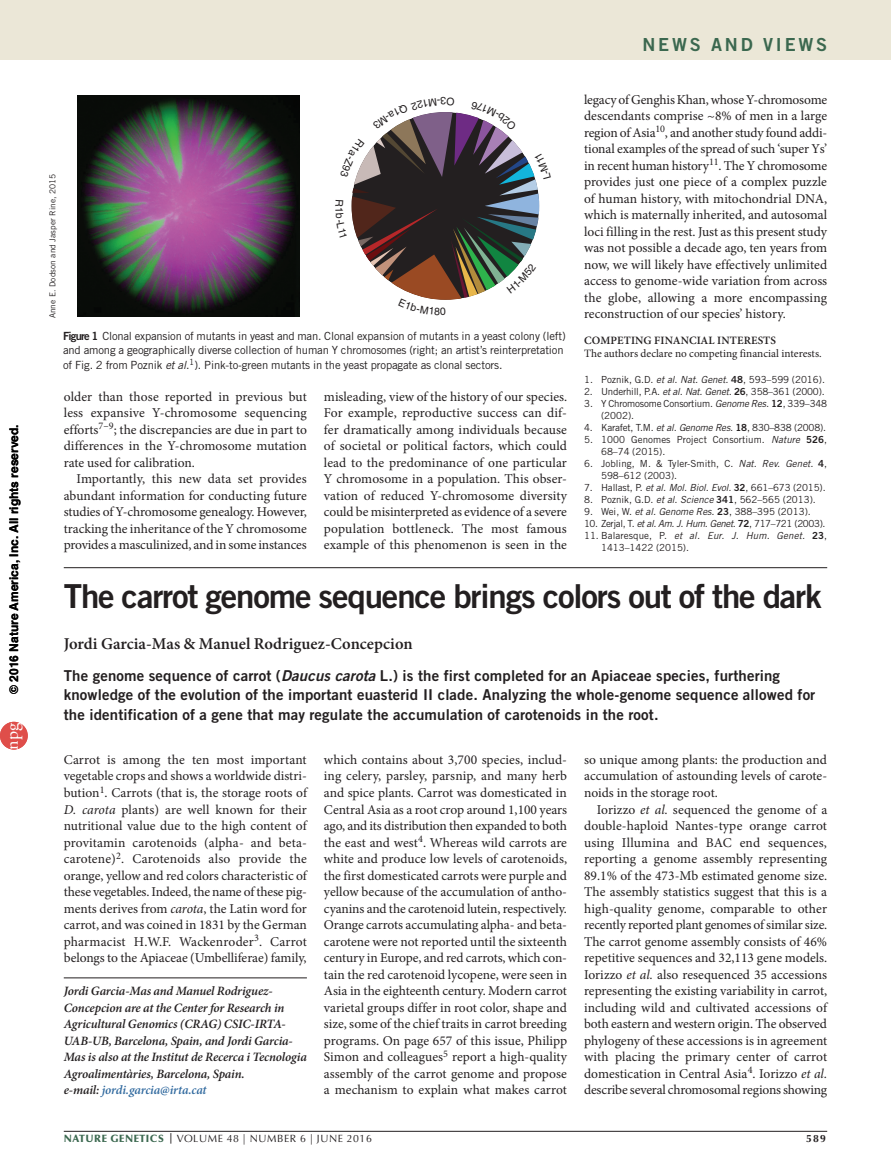
<style>
.page{position:relative;width:891px;height:1175px;background:#fff}
.page>*{position:absolute;margin:0;border:0;box-sizing:border-box;transform-origin:0 0}
.HEAD_corr_n_v_persp{font:33px "Trade Gothic LT Std Bd 2";letter-spacing:-.035em;color:#231f20}
.z-HEADER_follow{font:18px "Trade Gothic LT Std Bd 2";letter-spacing:.15em;color:#3b684f}
.t1{font:18px "Adobe Garamond Pro";color:#fff}
.AUTHOR{font:600 16.5px "Minion Pro";color:#231f20}
.INTRO{font:15px/19.5px "Trade Gothic LT Std Bd 2";letter-spacing:.01em;color:#231f20}
.TEXT_body{font:13.5px/16.5px "Minion Pro";letter-spacing:-.005em;color:#231f20;text-align:justify}
.TEXT_first{font:13.5px/16.5px "Minion Pro";color:#231f20;text-align:justify}
.ADDRESS_front{font:italic 600 12.75px/16.5px "Minion Pro";letter-spacing:-.015em;color:#231f20}
.t2{font:700 12px "Helvetica";color:#000}
.t3{font:11.25px/14.2px "Trade Gothic LT Std";letter-spacing:-.01em;color:#231f20}
.TEXT_acknol_comp_int{font:11.25px "Minion Pro";color:#231f20}
.SUBHEAD_acknol_comp{font:600 11.25px "Minion Pro";letter-spacing:.01em;color:#231f20}
.t4{font:10.5px "Optima LT Std";letter-spacing:.05em;color:#231f20}
.t5{font:700 10.5px "Optima LT Std";color:#231f20}
.REFERENCES{font:9.75px/12px "Trade Gothic LT Std";letter-spacing:-.005em;color:#231f20}
.REFERENCES-2{font:9.75px "Trade Gothic LT Std";letter-spacing:-.04em;color:#231f20}
.t6{font:8.25px "Trade Gothic LT Std";letter-spacing:.01em;color:#231f20}
.s1{font-family:"Arial"}
.s2{font-family:"Trade Gothic LT Std Bd 2"}
.s3{font-style:italic}
.s4{font-family:"Trade Gothic LT Std Bd 2 Obl"}
.s5{color:#316a9f}
.s6{font-weight:900;color:#3b684f}
.s7{font-weight:700}
</style>
<div class="page">
<div style="left:0;top:0;width:891px;height:60px;background:#ebe7d7"></div>
<hr style="left:64px;top:1131px;width:763px;height:1px;background:#231f20">
<img style="left:78px;top:95px;width:221px;height:222px">
<hr style="left:64px;top:977px;width:243px;height:1px;background:#231f20">
<hr style="left:64px;top:567px;width:763px;height:1px;background:#231f20">
<div style="left:0;top:722px;width:28px;height:27px;background:#df4e4a;border-radius:50%"></div>
<svg style="left:351px;top:112px;width:189px;height:188px"></svg>
<p class="t2" style="left:4px;top:693px;width:271px;rotate:-90deg">© 201<span class="s1">6</span> Nature America, Inc. All rights reserved.</p>
<h2 class="t1" style="left:1px;top:749px;width:28px;rotate:-90deg">npg</h2>
<p class="z-HEADER_follow" style="left:643px;top:34px;width:186px">news and views</p>
<p class="t6" style="left:48px;top:318px;width:146px;rotate:-90deg">Anne E. Dodson and Jasper Rine, 2015</p>
<p class="t3" style="left:63px;top:329px;width:504px"><span class="s2">Figure 1</span> Clonal expansion of mutants in yeast and man. Clonal expansion of mutants in a yeast colony (left) and among a geographically diverse collection of human Y chromosomes (right; an artist’s reinterpretation of Fig. 2 from Poznik <span class="s3">et al</span>.<sup>1</sup>). Pink-to-green mutants in the yeast propagate as clonal sectors.</p>
<p class="TEXT_body" style="left:64px;top:388px;width:245px">older than those reported in previous but less expansive Y-chromosome sequencing efforts<sup>7–9</sup>; the discrepancies are due in part to differences in the Y-chromosome mutation rate used for calibration.</p>
<p class="TEXT_body" style="left:64px;top:471px;width:245px;text-indent:13px">Importantly, this new data set provides abundant information for conducting future studies of Y-chromosome genealogy. However, tracking the inheritance of the Y chromosome provides a masculinized, and in some instances</p>
<p class="TEXT_body" style="left:324px;top:388px;width:245px">misleading, view of the history of our species.<br>For example, reproductive success can dif&shy;fer dramatically among individuals because of societal or political factors, which could lead to the predominance of one particular Y chromosome in a population. This obser&shy;vation of reduced Y-chromosome diversity could be misinterpreted as evidence of a severe population bottleneck. The most famous example of this phenomenon is seen in the</p>
<p class="TEXT_body" style="left:584px;top:91px;width:245px">legacy of Genghis Khan, whose Y-chromosome descendants comprise ~8% of men in a large region of Asia<sup>10</sup>, and another study found addi&shy;tional examples of the spread of such ‘super Ys’ in recent human history<sup>11</sup>. The Y chromosome provides just one piece of a complex puzzle of human history, with mitochondrial DNA, which is maternally inherited, and autosomal loci filling in the rest. Just as this present study was not possible a decade ago, ten years from now, we will likely have effectively unlimited access to genome-wide variation from across the globe, allowing a more encompassing reconstruction of our species’ history.</p>
<p class="SUBHEAD_acknol_comp" style="left:584px;top:332px;width:194px">COMPETING FINANCIAL INTERESTS</p>
<p class="TEXT_acknol_comp_int" style="left:584px;top:346px;width:239px">The authors declare no competing financial interests.</p>
<p class="REFERENCES" style="left:584px;top:373px;width:242px">1. Poznik, G.D. <span class="s3">et al. Nat. Genet.</span> <span class="s2">48</span>, 593–599 (2016).</p>
<p class="REFERENCES" style="left:584px;top:385px;width:242px">2. Underhill, P.A. <span class="s3">et al. Nat. Genet.</span> <span class="s2">26</span>, 358–361 (2000).</p>
<p class="REFERENCES" style="left:601px;top:397px;width:228px;text-indent:-17px">3. Y Chromosome Consortium. <span class="s3">Genome Res.</span> <span class="s2">12</span>, 339–348 (2002).</p>
<p class="REFERENCES" style="left:584px;top:421px;width:244px">4. Karafet, T.M. <span class="s3">et al. Genome Res.</span> <span class="s2">18</span>, 830–838 (2008).</p>
<p class="REFERENCES" style="left:601px;top:433px;width:228px;text-indent:-17px">5. 1000 Genomes Project Consortium. <span class="s3">Nature</span> <span class="s2">526</span>,<br>68–74 (2015).</p>
<p class="REFERENCES" style="left:601px;top:457px;width:228px;text-indent:-17px">6. Jobling, M. &amp; Tyler-Smith, C. <span class="s3">Nat. Rev. Genet.</span> <span class="s2">4</span>,<br>598–612 (2003).</p>
<p class="REFERENCES" style="left:584px;top:481px;width:243px">7. Hallast, P. <span class="s3">et al. Mol. Biol. Evol.</span> <span class="s2">32</span>, 661–673 (2015).</p>
<p class="REFERENCES" style="left:584px;top:493px;width:233px">8. Poznik, G.D. <span class="s3">et al. Science</span> <span class="s2">341</span>, 562–565 (2013).</p>
<p class="REFERENCES" style="left:584px;top:505px;width:228px">9. Wei, W. <span class="s3">et al. Genome Res.</span> <span class="s2">23</span>, 388–395 (2013).</p>
<p class="REFERENCES-2" style="left:584px;top:517px;width:243px">10. Zerjal, T. <span class="s3">et al. Am. J. Hum. Genet.</span> <span class="s2">72</span>, 717–721 (2003).</p>
<p class="REFERENCES" style="left:601px;top:529px;width:228px;text-indent:-17px">11. Balaresque, P. <span class="s3">et al. Eur. J. Hum. Genet.</span> <span class="s2">23</span>,<br>1413–1422 (2015).</p>
<p class="HEAD_corr_n_v_persp" style="left:64px;top:575px;width:759px">The carrot genome sequence brings colors out of the dark</p>
<p class="AUTHOR" style="left:64px;top:632px;width:350px">Jordi Garcia-Mas &amp; Manuel Rodriguez-Concepcion</p>
<p class="INTRO" style="left:64px;top:665px;width:753px">The genome sequence of carrot (<span class="s4">Daucus carota</span> L.) is the first completed for an Apiaceae species, furthering knowledge of the evolution of the important euasterid II clade. Analyzing the whole-genome sequence allowed for the identification of a gene that may regulate the accumulation of carotenoids in the root.</p>
<p class="TEXT_first" style="left:64px;top:751px;width:245px">Carrot is among the ten most important vegetable crops and shows a worldwide distri&shy;bution<sup>1</sup>. Carrots (that is, the storage roots of <span class="s3">D. carota</span> plants) are well known for their nutritional value due to the high content of provitamin carotenoids (alpha- and beta&shy;carotene)<sup>2</sup>. Carotenoids also provide the orange, yellow and red colors characteristic of these vegetables. Indeed, the name of these pig&shy;ments derives from <span class="s3">carota</span>, the Latin word for carrot, and was coined in 1831 by the German pharmacist H.W.F. Wackenroder<sup>3</sup>. Carrot belongs to the Apiaceae (Umbelliferae) family,</p>
<p class="ADDRESS_front" style="left:64px;top:982px;width:245px">Jordi Garcia-Mas and Manuel Rodriguez-Concepcion are at the Center for Research in Agricultural Genomics (CRAG) CSIC-IRTA-UAB-UB, Barcelona, Spain, and Jordi Garcia-Mas is also at the Institut de Recerca i Tecnologia Agroalimentàries, Barcelona, Spain.<br>e-mail: <span class="s5">jordi.garcia@irta.cat</span></p>
<p class="TEXT_first" style="left:324px;top:751px;width:245px">which contains about 3,700 species, includ&shy;ing celery, parsley, parsnip, and many herb and spice plants. Carrot was domesticated in Central Asia as a root crop around 1,100 years ago, and its distribution then expanded to both the east and west<sup>4</sup>. Whereas wild carrots are white and produce low levels of carotenoids, the first domesticated carrots were purple and yellow because of the accumulation of antho&shy;cyanins and the carotenoid lutein, respectively.<br>Orange carrots accumulating alpha- and beta&shy;carotene were not reported until the sixteenth century in Europe, and red carrots, which con&shy;tain the red carotenoid lycopene, were seen in Asia in the eighteenth century. Modern carrot varietal groups differ in root color, shape and size, some of the chief traits in carrot breeding programs. On page 657 of this issue, Philipp Simon and colleagues<sup>5</sup> report a high-quality assembly of the carrot genome and propose a mechanism to explain what makes carrot</p>
<p class="TEXT_first" style="left:584px;top:751px;width:245px">so unique among plants: the production and accumulation of astounding levels of carote&shy;noids in the storage root.</p>
<p class="TEXT_body" style="left:584px;top:801px;width:245px;text-indent:13px">Iorizzo <span class="s3">et al.</span> sequenced the genome of a double-haploid Nantes-type orange carrot using Illumina and BAC end sequences, reporting a genome assembly representing 89.1% of the 473-Mb estimated genome size.<br>The assembly statistics suggest that this is a high-quality genome, comparable to other recently reported plant genomes of similar size.<br>The carrot genome assembly consists of 46% repetitive sequences and 32,113 gene models.<br>Iorizzo <span class="s3">et al.</span> also resequenced 35 accessions representing the existing variability in carrot, including wild and cultivated accessions of both eastern and western origin. The observed phylogeny of these accessions is in agreement with placing the primary center of carrot domestication in Central Asia<sup>4</sup>. Iorizzo <span class="s3">et al. </span>describe several chromosomal regions showing</p>
<p class="t4" style="left:64px;top:1132px;width:310px"><span class="s6">NATURE GENETICS</span> <span class="s7">|</span> VOLUME 48 | NUMBER 6 | JUNE 2016</p>
<p class="t5" style="left:806px;top:1132px;width:21px">589</p>
</div>
